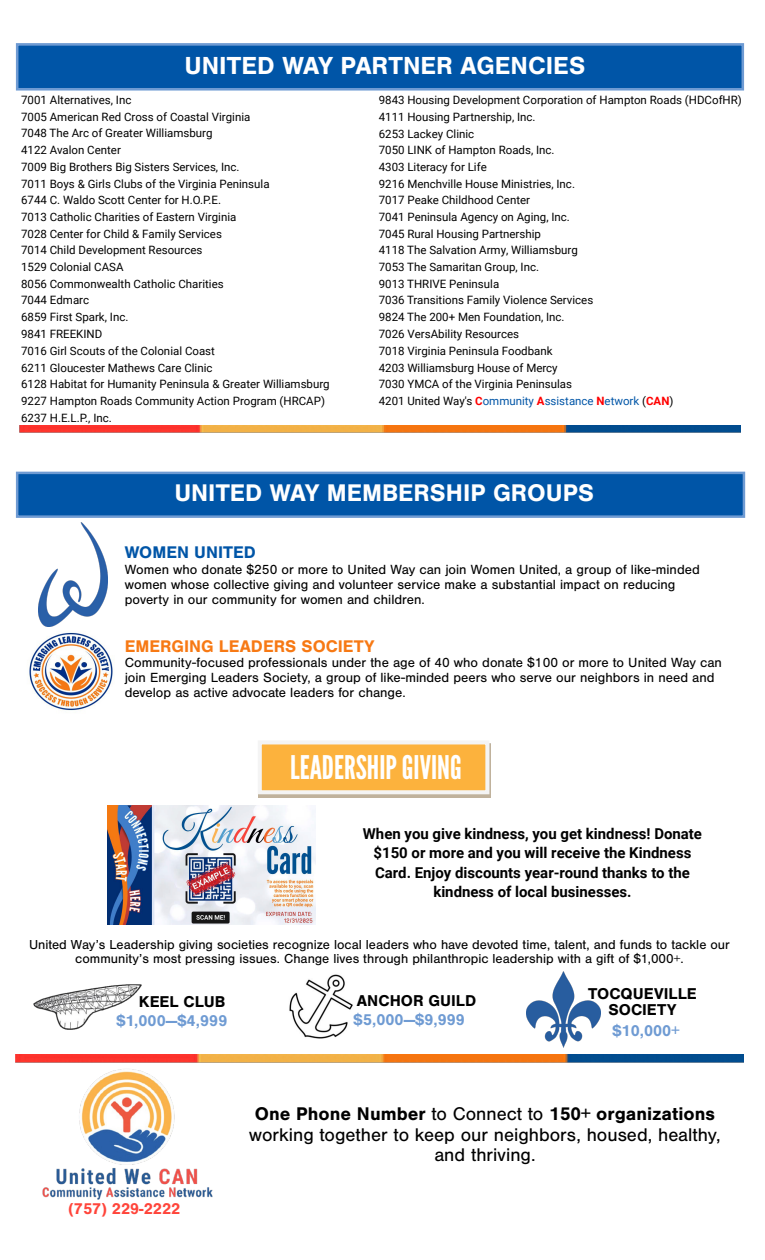
<style>
.page{position:relative;width:765px;height:1260px;background:#fff}
.page>*{position:absolute;margin:0;border:0;box-sizing:border-box;transform-origin:0 0}
.t1{font:32.5px "League Gothic";color:#fff}
.t2{font:700 25.62px "Nimbus San";color:#fff}
.t3{font:700 25px "Nimbus San";color:#fff}
.t4{font:19px/20.6px "Nimbus San";color:#000;text-align:center}
.t5{font:700 17.5px "Nimbus San";color:#f77914}
.t6{font:700 17.5px "Nimbus San";color:#0055a7}
.t7{font:700 16.25px/16.6px "Nimbus San";color:#000;text-align:center}
.t8{font:700 16.25px "Nimbus San";color:#6f9bd3}
.t9{font:700 16.25px "Nimbus San";color:#ff453b}
.t10{font:700 15px/19.5px "Roboto";color:#000;text-align:center}
.t11{font:13.75px/14.9px "Nimbus San";color:#000}
.t12{font:13.5px/14.6px "Nimbus San";color:#000;text-align:center}
.t13{font:11.5px/16.8px "Roboto";color:#000}
.s1{font-weight:700;color:#f00}
.s2{color:#0055a7}
.s3{font-family:"Heebo"}
.s4{font-weight:700}
</style>
<div class="page">
<div style="left:17px;top:44px;width:726px;height:45px;background:#0055a7"></div>
<div style="left:16px;top:43px;width:728px;height:48px;border:3px solid #6f9bd3"></div>
<img style="left:19px;top:426px;width:721px;height:7px">
<img style="left:526px;top:972px;width:75px;height:76px">
<img style="left:289px;top:974px;width:64px;height:65px">
<img style="left:33px;top:984px;width:109px;height:46px">
<img style="left:16px;top:1055px;width:728px;height:7px">
<img style="left:259px;top:743px;width:232px;height:54px">
<div style="left:260px;top:742px;width:227px;height:50px;background:#fcb23d"></div>
<div style="left:258px;top:740px;width:231px;height:54px;border:4px solid #f4f4f4"></div>
<img style="left:26px;top:1062px;width:189px;height:138px">
<img style="left:108px;top:806px;width:208px;height:118px">
<div style="left:17px;top:473px;width:727px;height:44px;background:#0055a7"></div>
<div style="left:16px;top:472px;width:729px;height:46px;border:2px solid #6f9bd3"></div>
<img style="left:29px;top:626px;width:84px;height:85px">
<img style="left:39px;top:522px;width:69px;height:104px">
<h2 class="t2" style="left:184px;top:51px;width:402px">UNITED WAY PARTNER AGENCIES</h2>
<p class="t13" style="left:21px;top:91px;width:310px">7001 Alternatives, Inc<br>7005 American Red Cross of Coastal Virginia<br>7048 The Arc of Greater Williamsburg<br>4122 Avalon Center<br>7009 Big Brothers Big Sisters Services, Inc.<br>7011 Boys &amp; Girls Clubs of the Virginia Peninsula<br>6744 C. Waldo Scott Center for H.O.P.E.<br>7013 Catholic Charities of Eastern Virginia<br>7028 Center for Child &amp; Family Services<br>7014 Child Development Resources<br>1529 Colonial CASA<br>8056 Commonwealth Catholic Charities<br>7044 Edmarc<br>6859 First Spark, Inc.<br>9841 FREEKIND<br>7016 Girl Scouts of the Colonial Coast<br>6211 Gloucester Mathews Care Clinic<br>6128 Habitat for Humanity Peninsula &amp; Greater Williamsburg 9227 Hampton Roads Community Action Program (HRCAP)<br>6237 H.E.L.P., Inc.</p>
<p class="t13" style="left:379px;top:91px;width:365px">9843 Housing Development Corporation of Hampton Roads (HDCofHR)<br>4111 Housing Partnership, Inc.<br>6253 Lackey Clinic<br>7050 LINK of Hampton Roads, Inc.<br>4303 Literacy for Life<br>9216 Menchville House Ministries, Inc.<br>7017 Peake Childhood Center<br>7041 Peninsula Agency on Aging, Inc.<br>7045 Rural Housing Partnership<br>4118 The Salvation Army, Williamsburg<br>7053 The Samaritan Group, Inc.<br>9013 THRIVE Peninsula<br>7036 Transitions Family Violence Services<br>9824 The 200+ Men Foundation, Inc.<br>7026 VersAbility Resources<br>7018 Virginia Peninsula Foodbank<br>4203 Williamsburg House of Mercy<br>7030 YMCA of the Virginia Peninsulas<br>4201 United Way's <span class="s1">C</span><span class="s2">ommunity</span> <span class="s1">A</span><span class="s2">ssistance</span> <span class="s1">N</span><span class="s2">etwork</span> (<span class="s1">CAN</span>)</p>
<h3 class="t3" style="left:174px;top:479px;width:421px">UNITED WAY MEMBERSHIP GROUPS</h3>
<h3 class="t6" style="left:125px;top:543px;width:133px">WOMEN UNITED</h3>
<p class="t11" style="left:125px;top:563px;width:576px">Women who donate $250 or more to United Way can join Women United, a group of like-minded women whose collective giving and volunteer service make a substantial impact on reducing poverty in our community for women and children.</p>
<h3 class="t5" style="left:125px;top:636px;width:251px">EMERGING LEADERS SOCIETY</h3>
<p class="t11" style="left:125px;top:655px;width:599px">Community-focused professionals under the age of 40 who donate $100 or more to United Way can join Emerging Leaders Society, a group of like-minded peers who serve our neighbors in need and develop as active advocate leaders for change.</p>
<h1 class="t1" style="left:290px;top:748px;width:173px">LEADERSHIP GIVING</h1>
<h3 class="t10" style="left:363px;top:823px;width:341px">When you give kindness, you get kindness! Donate $150 or more and you <span class="s3">will</span> receive the Kindness Card. Enjoy discounts year-round thanks to the kindness of local businesses.</h3>
<p class="t12" style="left:29px;top:937px;width:702px">United Way’s Leadership giving societies recognize local leaders who have devoted time, talent, and funds to tackle our community’s most pressing issues. Change lives through philanthropic leadership with a gift of $1,000+.</p>
<h3 class="t7" style="left:139px;top:993px;width:88px">KEEL CLUB</h3>
<h3 class="t7" style="left:357px;top:992px;width:121px">ANCHOR GUILD</h3>
<h3 class="t8" style="left:354px;top:1011px;width:113px">$5,000—$9,999</h3>
<h3 class="t8" style="left:117px;top:1011px;width:112px">$1,000—$4,999</h3>
<h3 class="t7" style="left:588px;top:985px;width:110px">TOCQUEVILLE<br>SOCIETY</h3>
<h3 class="t8" style="left:612px;top:1021px;width:69px">$10,000+</h3>
<h3 class="t9" style="left:68px;top:1199px;width:114px">(757) 229-2222</h3>
<h3 class="t4" style="left:249px;top:1104px;width:473px"><span class="s4">One Phone Number</span> to Connect to <span class="s4">150+ organizations </span>working together to keep our neighbors, housed, healthy, and thriving.</h3>
</div>
